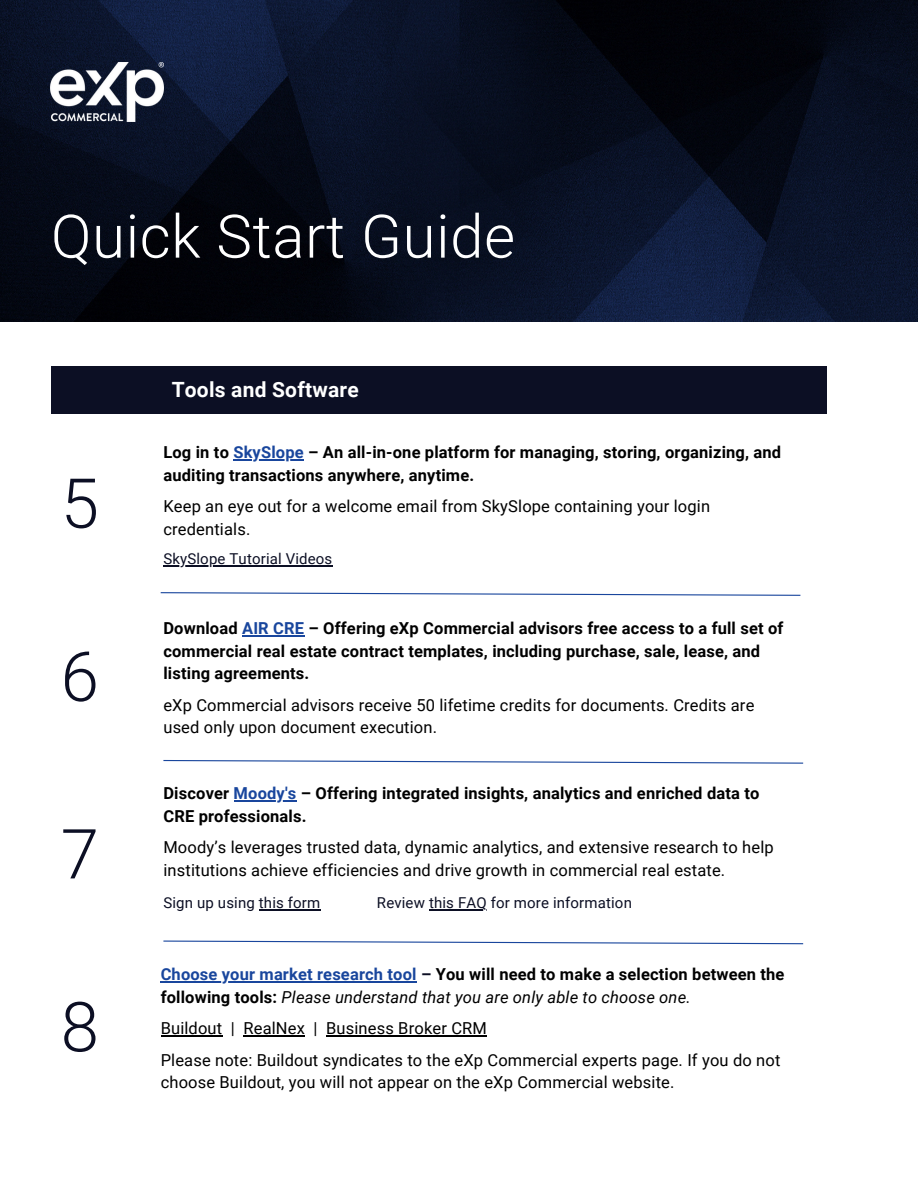
<style>
.page{position:relative;width:918px;height:1188px;background:#fff}
.page>*{position:absolute;margin:0;border:0;box-sizing:border-box;transform-origin:0 0}
.t1{font:300 69px "Roboto";color:#0c0f24}
.t2{font:300 60px "Roboto";letter-spacing:.01em;color:#fff}
.t3{font:700 21px "Roboto";letter-spacing:.01em;color:#fff}
.t4{font:16.5px/31.5px "Roboto";letter-spacing:.01em;color:#000}
.t5{font:700 16.5px/22.5px "Roboto";letter-spacing:.01em;color:#000}
.t6{font:15px "Roboto";letter-spacing:.01em;color:#0c0f24}
.s1{color:#19469d}
.s2{font-weight:700}
.s3{color:#0c0f24}
.s4{font-weight:400;font-style:italic}
</style>
<div class="page">
<img style="left:0;top:0;width:918px;height:321px">
<div style="left:51px;top:366px;width:775px;height:48px;background:#0c0f24"></div>
<img style="left:51px;top:63px;width:112px;height:58px">
<hr style="left:233px;top:459px;width:71px;height:1px;background:#19469d">
<hr style="left:163px;top:566px;width:170px;height:1px;background:#0c0f24">
<hr style="left:242px;top:635px;width:62px;height:1px;background:#19469d">
<svg style="left:160px;top:592px;width:641px;height:4px"></svg>
<svg style="left:163px;top:760px;width:641px;height:4px"></svg>
<hr style="left:234px;top:801px;width:62px;height:1px;background:#19469d">
<hr style="left:429px;top:909px;width:58px;height:2px;background:#0c0f24">
<hr style="left:259px;top:909px;width:61px;height:2px;background:#0c0f24">
<svg style="left:163px;top:940px;width:641px;height:5px"></svg>
<hr style="left:161px;top:981px;width:256px;height:1px;background:#19469d">
<hr style="left:161px;top:1035px;width:61px;height:1px;background:#000">
<hr style="left:244px;top:1035px;width:61px;height:1px;background:#000">
<hr style="left:326px;top:1035px;width:161px;height:1px;background:#000">
<h3 class="t2" style="left:51px;top:202px;width:466px">Quick Start Guide</h3>
<p class="t1" style="left:61px;top:464px;width:40px">5</p>
<p class="t1" style="left:61px;top:637px;width:40px">6</p>
<h3 class="t1" style="left:61px;top:814px;width:40px">7</h3>
<h1 class="t1" style="left:61px;top:987px;width:40px">8</h1>
<p class="t3" style="left:172px;top:377px;width:188px">Tools and Software</p>
<h1 class="t5" style="left:163px;top:441px;width:619px">Log in to <span class="s1">SkySlope</span> – An all-in-one platform for managing, storing, organizing, and</h1>
<h2 class="t4" style="left:163px;top:459px;width:548px"><span class="s2">auditing transactions anywhere, anytime.<br></span>Keep an eye out for a welcome email from SkySlope containing your login</h2>
<p class="t4" style="left:163px;top:513px;width:88px">credentials.</p>
<p class="t6" style="left:163px;top:550px;width:170px">SkySlope Tutorial Videos</p>
<p class="t5" style="left:163px;top:617px;width:622px">Download <span class="s1">AIR CRE</span> – Offering eXp Commercial advisors free access to a full set of commercial real estate contract templates, including purchase, sale, lease, and listing agreements.</p>
<h3 class="t4" style="left:163px;top:694px;width:593px;line-height:22.5px">eXp Commercial advisors receive 50 lifetime credits for documents. Credits are used only upon document execution.</h3>
<p class="t5" style="left:163px;top:783px;width:597px">Discover <span class="s1">Moody's</span> – Offering integrated insights, analytics and enriched data to</p>
<p class="t4" style="left:163px;top:801px;width:612px"><span class="s2">CRE professionals.<br></span>Moody’s leverages trusted data, dynamic analytics, and extensive research to help</p>
<p class="t4" style="left:163px;top:855px;width:563px">institutions achieve efficiencies and drive growth in commercial real estate.</p>
<p class="t6" style="left:163px;top:894px;width:158px">Sign up using this form</p>
<p class="t6" style="left:377px;top:894px;width:256px">Review this FAQ for more information</p>
<p class="t5" style="left:161px;top:963px;width:625px"><span class="s1">Choose your market research tool</span> <span class="s3">–</span> You will need to make a selection between the following tools: <span class="s4">Please understand that you are only able to choose one.</span></p>
<p class="t4" style="left:161px;top:1013px;width:621px">Buildout | RealNex | Business Broker CRM<br>Please note: Buildout syndicates to the eXp Commercial experts page. If you do not</p>
<p class="t4" style="left:161px;top:1067px;width:515px">choose Buildout, you will not appear on the eXp Commercial website.</p>
</div>
